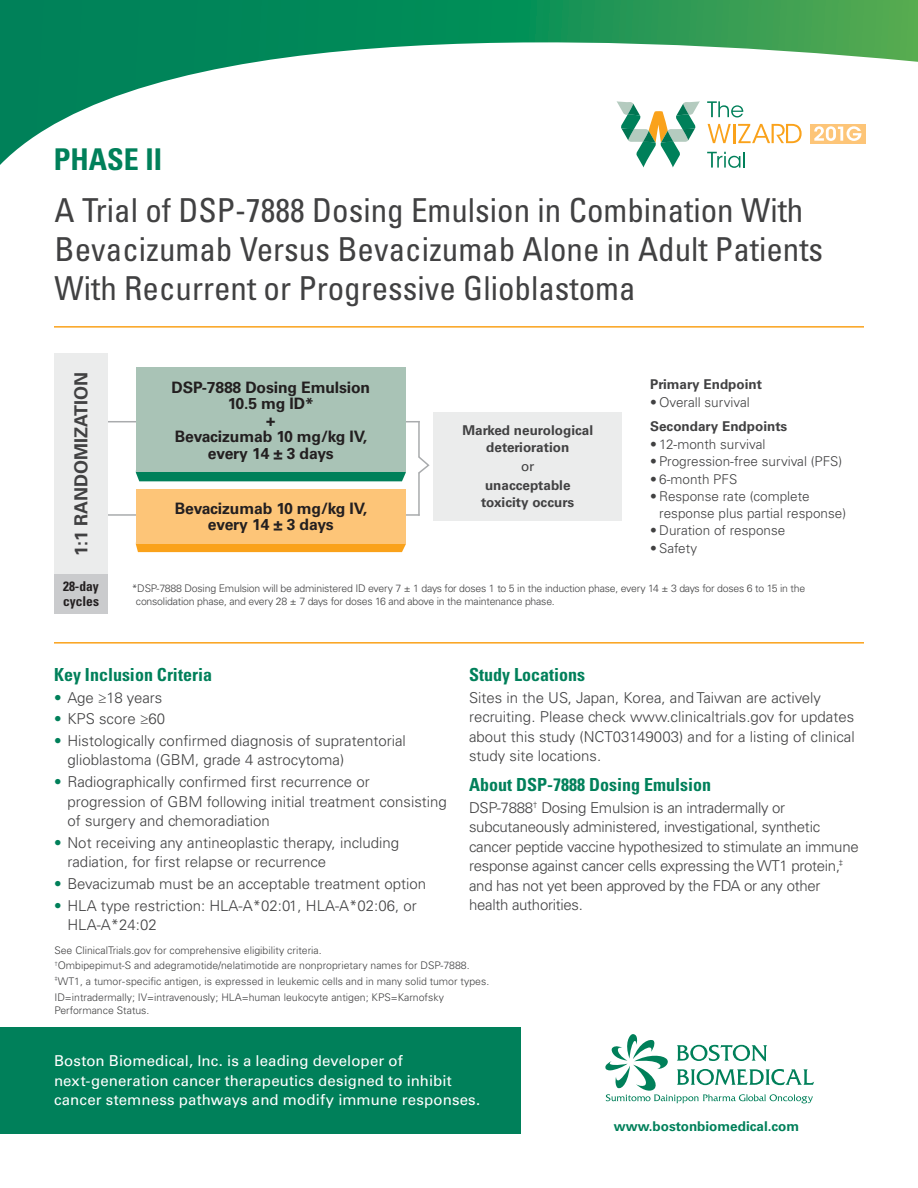
<style>
.page{position:relative;width:918px;height:1188px;background:#fff}
.page>*{position:absolute;margin:0;border:0;box-sizing:border-box;transform-origin:0 0}
.t1{font:condensed 33px/39px "Univers LT Std";color:#414142}
.t2{font:700 condensed 30px "Univers LT Std";color:#00805a}
.t3{font:700 condensed 18px "Univers LT Std";color:#00805a}
.t4{font:700 18px "Univers LT Std";color:#414142}
.t5{font:700 15.75px/16.5px "Univers LT Std";letter-spacing:-.01em;color:#231f20;text-align:center}
.t6{font:300 15px/19.5px "Univers LT Std";color:#414142}
.t7{font:300 15px/19.5px "Univers LT Std";letter-spacing:-.02em;color:#414142}
.t8{font:15px/19.5px "Univers LT Std";letter-spacing:.01em;color:#fff}
.t9{font:300 13.5px/16.5px "Univers LT Std";color:#414142}
.t10{font:700 13.5px/16.5px "Univers LT Std";color:#414142;text-align:center}
.t11{font:700 13.5px "Univers LT Std";color:#00805a}
.t12{font:700 condensed 13.5px "Univers LT Std";color:#231f20}
.t13{font:13.5px "Univers LT Std";color:#414142}
.t14{font:300 10.5px/13.5px "Univers LT Std";color:#414142}
.t15{font:300 10.5px/13.5px "Univers LT Std";letter-spacing:-.02em;color:#414142}
.s1{color:#00805a}
</style>
<div class="page">
<hr style="left:54px;top:326px;width:810px;height:2px;background:#faa21b">
<hr style="left:54px;top:642px;width:810px;height:2px;background:#faa21b">
<svg style="left:0;top:0;width:918px;height:165px"></svg>
<hr style="left:105px;top:421px;width:315px;height:1px;background:#a9abad">
<hr style="left:105px;top:514px;width:315px;height:2px;background:#a9abad">
<svg style="left:418px;top:457px;width:12px;height:16px"></svg>
<hr style="left:418px;top:421px;width:2px;height:36px;background:#a9abad">
<hr style="left:418px;top:473px;width:2px;height:43px;background:#a9abad">
<div style="left:136px;top:472px;width:270px;height:9px;background:#00805a"></div>
<div style="left:136px;top:368px;width:270px;height:104px;background:#a9c3b6"></div>
<div style="left:136px;top:544px;width:270px;height:8px;background:#faa21b"></div>
<div style="left:136px;top:489px;width:270px;height:55px;background:#fdc578"></div>
<div style="left:434px;top:412px;width:188px;height:108px;background:#ebecec"></div>
<div style="left:54px;top:353px;width:54px;height:222px;background:#ebecec"></div>
<div style="left:54px;top:574px;width:54px;height:40px;background:#cacbcd"></div>
<div style="left:0;top:1027px;width:521px;height:107px;background:#00805a"></div>
<svg style="left:605px;top:1034px;width:209px;height:69px"></svg>
<svg style="left:707px;top:101px;width:36px;height:16px"></svg>
<svg style="left:707px;top:152px;width:38px;height:16px"></svg>
<div style="left:810px;top:124px;width:55px;height:19px;background:#fdc578"></div>
<svg style="left:814px;top:126px;width:47px;height:15px"></svg>
<svg style="left:708px;top:124px;width:94px;height:19px"></svg>
<svg style="left:617px;top:101px;width:83px;height:67px"></svg>
<p class="t2" style="left:54px;top:140px;width:110px">PHASE II</p>
<p class="t1" style="left:55px;top:190px;width:770px">A Trial of DSP-7888 Dosing Emulsion in Combination With<br>Bevacizumab Versus Bevacizumab Alone in Adult Patients<br>With Recurrent or Progressive Glioblastoma</p>
<p class="t4" style="left:71px;top:556px;width:186px;rotate:-90deg">1:1 RANDOMIZATION</p>
<p class="t12" style="left:63px;top:578px;width:37px">28-day</p>
<p class="t12" style="left:63px;top:593px;width:37px">cycles</p>
<p class="t5" style="left:172px;top:379px;width:200px">DSP-7888 Dosing Emulsion<br>10.5 mg ID*</p>
<p class="t5" style="left:266px;top:412px;width:11px">+</p>
<p class="t5" style="left:175px;top:428px;width:194px">Bevacizumab 10 mg/kg IV, every 14 ± 3 days</p>
<p class="t5" style="left:175px;top:500px;width:194px">Bevacizumab 10 mg/kg IV,</p>
<p class="t5" style="left:208px;top:517px;width:127px">every 14 ± 3 days</p>
<p class="t10" style="left:462px;top:422px;width:132px">Marked neurological deterioration</p>
<p class="t13" style="left:521px;top:458px;width:15px">or</p>
<p class="t10" style="left:481px;top:477px;width:95px;text-align:left">unacceptable toxicity occurs</p>
<p class="t10" style="left:650px;top:376px;width:113px">Primary Endpoint</p>
<p class="t9" style="left:650px;top:394px;width:101px">• Overall survival</p>
<p class="t10" style="left:650px;top:418px;width:139px">Secondary Endpoints</p>
<p class="t9" style="left:650px;top:436px;width:117px">• 12-month survival</p>
<p class="t9" style="left:650px;top:453px;width:194px">• Progression-free survival (PFS)</p>
<p class="t9" style="left:650px;top:471px;width:89px">• 6-month PFS</p>
<p class="t9" style="left:659px;top:488px;width:188px;text-indent:-9px">• Response rate (complete response plus partial response)</p>
<p class="t9" style="left:650px;top:522px;width:137px">• Duration of response</p>
<p class="t9" style="left:650px;top:540px;width:49px">• Safety</p>
<p class="t15" style="left:136px;top:581px;width:671px;text-indent:-4px">*DSP-7888 Dosing Emulsion will be administered ID every 7 ± 1 days for doses 1 to 5 in the induction phase, every 14 ± 3 days for doses 6 to 15 in the consolidation phase, and every 28 ± 7 days for doses 16 and above in the maintenance phase.</p>
<p class="t3" style="left:54px;top:664px;width:160px">Key Inclusion Criteria</p>
<p class="t6" style="left:54px;top:688px;width:110px"><span class="s1">•</span> Age ≥18 years</p>
<p class="t6" style="left:54px;top:709px;width:113px"><span class="s1">•</span> KPS score ≥60</p>
<p class="t6" style="left:68px;top:731px;width:340px;text-indent:-14px"><span class="s1">•</span> Histologically confirmed diagnosis of supratentorial glioblastoma (GBM, grade 4 astrocytoma)</p>
<p class="t6" style="left:68px;top:772px;width:381px;text-indent:-14px"><span class="s1">•</span> Radiographically confirmed first recurrence or progression of GBM following initial treatment consisting of surgery and chemoradiation</p>
<p class="t6" style="left:68px;top:833px;width:333px;text-indent:-14px"><span class="s1">•</span> Not receiving any antineoplastic therapy, including radiation, for first relapse or recurrence</p>
<p class="t6" style="left:54px;top:874px;width:374px"><span class="s1">•</span> Bevacizumab must be an acceptable treatment option</p>
<p class="t6" style="left:68px;top:896px;width:351px;text-indent:-14px"><span class="s1">•</span> HLA type restriction: HLA-A*02:01, HLA-A*02:06, or<br>HLA-A*24:02</p>
<p class="t3" style="left:469px;top:664px;width:117px">Study Locations</p>
<p class="t6" style="left:469px;top:688px;width:387px">Sites in the US, Japan, Korea, and Taiwan are actively recruiting. Please check www.clinicaltrials.gov for updates about this study (NCT03149003) and for a listing of clinical study site locations.</p>
<p class="t3" style="left:469px;top:774px;width:243px">About DSP-7888 Dosing Emulsion</p>
<p class="t7" style="left:469px;top:798px;width:391px">DSP-7888<sup>†</sup> Dosing Emulsion is an intradermally or subcutaneously administered, investigational, synthetic cancer peptide vaccine hypothesized to stimulate an immune response against cancer cells expressing the WT1 protein,<sup>‡ </sup>and has not yet been approved by the FDA or any other health authorities.</p>
<p class="t14" style="left:54px;top:943px;width:269px">See ClinicalTrials.gov for comprehensive eligibility criteria.</p>
<p class="t14" style="left:54px;top:959px;width:417px"><sup>†</sup>Ombipepimut-S and adegramotide/nelatimotide are nonproprietary names for DSP-7888.</p>
<p class="t14" style="left:55px;top:974px;width:436px"><sup>‡</sup>WT1, a tumor-specific antigen, is expressed in leukemic cells and in many solid tumor types.</p>
<p class="t14" style="left:54px;top:990px;width:391px">ID=intradermally; IV=intravenously; HLA=human leukocyte antigen; KPS=Karnofsky<br>Performance Status.</p>
<p class="t8" style="left:54px;top:1051px;width:428px">Boston Biomedical, Inc. is a leading developer of next-generation cancer therapeutics designed to inhibit cancer stemness pathways and modify immune responses.</p>
<p class="t11" style="left:614px;top:1118px;width:187px">www.bostonbiomedical.com</p>
</div>
